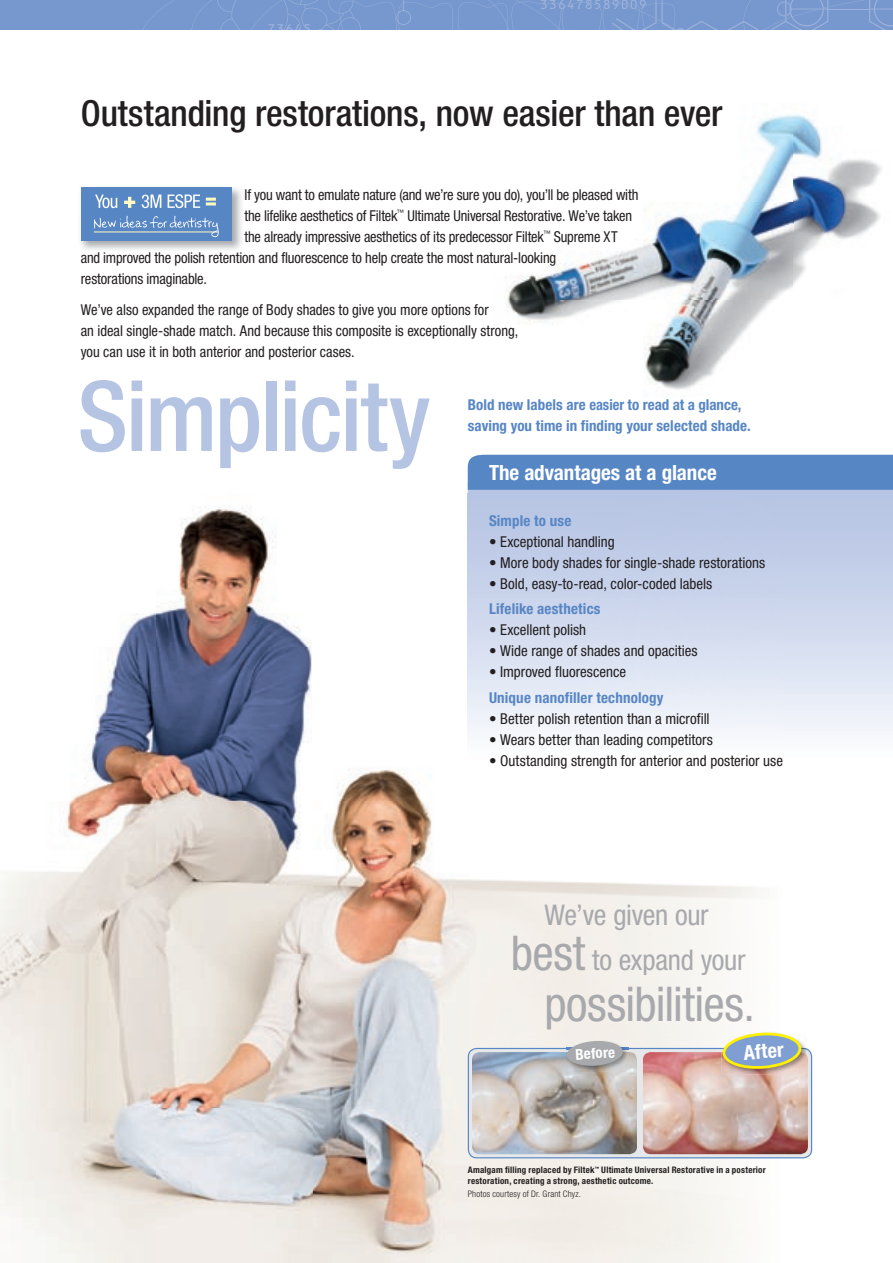
<style>
.page{position:relative;width:893px;height:1263px;background:#fff}
.page>*{position:absolute;margin:0;border:0;box-sizing:border-box;transform-origin:0 0}
.t1{font:500 condensed 97.5px "Helvetica Neue LT Pro";letter-spacing:-.02em;color:#b6c4e4}
.t2{font:condensed 48px "Helvetica Neue LT Pro";letter-spacing:-.015em;color:#a8a9ad}
.t3{font:500 condensed 36px "Helvetica Neue LT Pro";letter-spacing:-.005em;color:#231f20}
.t4{font:condensed 28.5px/45px "Helvetica Neue LT Pro";letter-spacing:-.01em;color:#a8a9ad;text-align:center}
.t5{font:700 condensed 21px "Helvetica Neue LT Pro";color:#fff}
.t6{font:700 condensed 20.25px "Helvetica Neue LT Pro";color:#fff}
.t7{font:condensed 15px/21px "Helvetica Neue LT Pro";color:#231f20}
.t8{font:condensed 15px "Helvetica Neue LT Pro";color:#231f20;scale:.96 1}
.t9{font:700 condensed 15px "Helvetica Neue LT Pro";letter-spacing:.01em;color:#5786c5}
.t10{font:700 condensed 15px "Helvetica Neue LT Pro";color:#fff}
.t11{font:700 condensed 9px/10.5px "Helvetica Neue LT Pro";letter-spacing:.025em;color:#231f20}
.t12{font:300 condensed 9px "Helvetica Neue LT Pro";letter-spacing:.02em;color:#231f20}
.s1{font-size:48px}
</style>
<div class="page">
<img style="left:71px;top:493px;width:397px;height:308px">
<img style="left:0;top:801px;width:469px;height:462px">
<svg style="left:468px;top:490px;width:425px;height:354px"></svg>
<img style="left:505px;top:114px;width:377px;height:276px">
<div style="left:468px;top:455px;width:425px;height:35px;background:#5786c5"></div>
<div style="left:0;top:0;width:893px;height:30px;background:#7798ce"></div>
<svg style="left:142px;top:0;width:751px;height:30px"></svg>
<img style="left:80px;top:187px;width:161px;height:63px">
<div style="left:81px;top:188px;width:151px;height:52px;background:#5786c5"></div>
<svg style="left:95px;top:195px;width:22px;height:13px"></svg>
<svg style="left:124px;top:197px;width:11px;height:11px"></svg>
<svg style="left:142px;top:195px;width:19px;height:13px"></svg>
<svg style="left:168px;top:194px;width:32px;height:14px"></svg>
<svg style="left:206px;top:198px;width:10px;height:7px"></svg>
<svg style="left:94px;top:216px;width:125px;height:21px"></svg>
<img style="left:468px;top:1032px;width:344px;height:126px">
<h3 class="t3" style="left:81px;top:92px;width:643px">Outstanding restorations, now easier than ever</h3>
<p class="t7" style="left:244px;top:184px;width:395px">If you want to emulate nature (and we’re sure you do), you’ll be pleased with</p>
<p class="t7" style="left:244px;top:205px;width:389px">the lifelike aesthetics of Filtek<sup>™</sup> Ultimate Universal Restorative. We’ve taken</p>
<p class="t8" style="left:244px;top:227px;width:390px">the already impressive aesthetics of its predecessor Filtek<sup>™</sup> Supreme XT</p>
<p class="t8" style="left:81px;top:248px;width:497px">and improved the polish retention and fluorescence to help create the most natural-looking</p>
<p class="t7" style="left:81px;top:268px;width:128px">restorations imaginable.</p>
<p class="t7" style="left:81px;top:299px;width:439px">We’ve also expanded the range of Body shades to give you more options for<br>an ideal single-shade match. And because this composite is exceptionally strong, you can use it in both anterior and posterior cases.</p>
<h1 class="t1" style="left:77px;top:358px;width:355px">Simplicity</h1>
<p class="t9" style="left:468px;top:395px;width:275px">Bold new labels are easier to read at a glance,</p>
<p class="t9" style="left:468px;top:416px;width:284px">saving you time in finding your selected shade.</p>
<h3 class="t5" style="left:489px;top:460px;width:229px">The advantages at a glance</h3>
<p class="t9" style="left:489px;top:512px;width:84px">Simple to use</p>
<p class="t7" style="left:489px;top:531px;width:127px">• Exceptional handling</p>
<p class="t7" style="left:489px;top:552px;width:278px">• More body shades for single-shade restorations</p>
<p class="t7" style="left:489px;top:573px;width:225px">• Bold, easy-to-read, color-coded labels</p>
<p class="t9" style="left:489px;top:600px;width:113px">Lifelike aesthetics</p>
<p class="t7" style="left:489px;top:619px;width:99px">• Excellent polish</p>
<p class="t7" style="left:489px;top:640px;width:210px">• Wide range of shades and opacities</p>
<p class="t7" style="left:489px;top:661px;width:139px">• Improved fluorescence</p>
<p class="t9" style="left:489px;top:688px;width:176px">Unique nanofiller technology</p>
<p class="t7" style="left:489px;top:708px;width:222px">• Better polish retention than a microfill</p>
<p class="t7" style="left:489px;top:729px;width:225px">• Wears better than leading competitors</p>
<p class="t7" style="left:489px;top:750px;width:296px">• Outstanding strength for anterior and posterior use</p>
<h3 class="t4" style="left:511px;top:892px;width:236px">We’ve given our <span class="s1">best</span> to expand your</h3>
<h2 class="t2" style="left:544px;top:976px;width:212px">possibilities.</h2>
<p class="t10" style="left:575px;top:1045px;width:41px;rotate:-4deg">Before</p>
<h3 class="t6" style="left:743px;top:1040px;width:42px;rotate:-4deg">After</h3>
<p class="t11" style="left:468px;top:1165px;width:300px">Amalgam filling replaced by Filtek<sup>™</sup> Ultimate Universal Restorative in a posterior restoration, creating a strong, aesthetic outcome.</p>
<p class="t12" style="left:468px;top:1188px;width:115px">Photos courtesy of Dr. Grant Chyz.</p>
</div>
